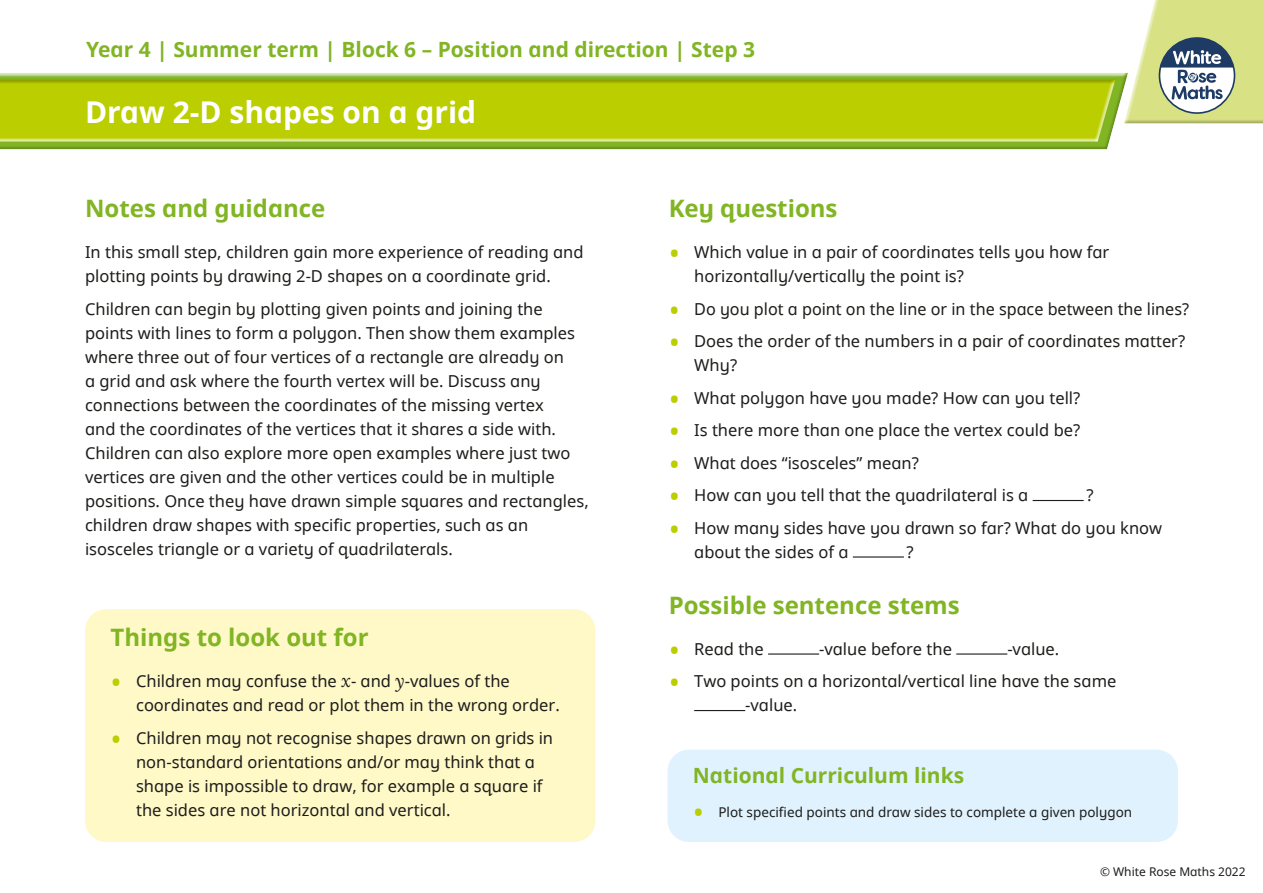
<style>
.page{position:relative;width:1263px;height:893px;background:#fff}
.page>*{position:absolute;margin:0;border:0;box-sizing:border-box;transform-origin:0 0}
.t1{font:30px "White Rose Noto bold";color:#fff}
.t2{font:24px "White Rose Noto bold";color:#81b524}
.t3{font:21px "White Rose Noto bold";color:#81b524}
.t4{font:16.5px/24px "White Rose Noto regular";color:#1d1d1b}
.t5{font:13.5px "White Rose Noto regular";color:#1d1d1b}
.t6{font:12px "White Rose Noto regular";color:#1d1d1b}
.s1{font-size:30px;color:#bace00}
.s2{font-family:"Lora";font-style:italic;font-size:18px}
</style>
<div class="page">
<div style="left:0;top:71px;width:1129px;height:81px;background:#1d1d1b;opacity:.27"></div>
<div style="left:1123px;top:0;width:140px;height:125px;background:#e2e3d7"></div>
<div style="left:0;top:78px;width:1115px;height:65px;background:#1d1d1b;opacity:.27"></div>
<svg style="left:1124px;top:0;width:139px;height:123px;background:#c9d29e"></svg>
<div style="left:668px;top:750px;width:510px;height:92px;background:#e0f2fd;border-radius:21px"></div>
<hr style="left:1033px;top:500px;width:51px;height:1px;background:#1d1d1b">
<hr style="left:853px;top:556px;width:51px;height:2px;background:#1d1d1b">
<hr style="left:768px;top:653px;width:51px;height:2px;background:#1d1d1b">
<hr style="left:956px;top:653px;width:51px;height:2px;background:#1d1d1b">
<hr style="left:694px;top:710px;width:51px;height:1px;background:#1d1d1b">
<div style="left:85px;top:609px;width:510px;height:233px;background:#fff9c8;border-radius:21px"></div>
<p class="t3" style="left:86px;top:35px;width:670px">Year 4 | Summer term | Block 6 – Position and direction | Step 3</p>
<h1 class="t1" style="left:85px;top:91px;width:393px">Draw 2-D shapes on a grid</h1>
<h2 class="t2" style="left:85px;top:191px;width:242px">Notes and guidance</h2>
<p class="t4" style="left:85px;top:239px;width:500px">In this small step, children gain more experience of reading and plotting points by drawing 2-D shapes on a coordinate grid.</p>
<p class="t4" style="left:85px;top:296px;width:505px">Children can begin by plotting given points and joining the points with lines to form a polygon. Then show them examples where three out of four vertices of a rectangle are already on<br>a grid and ask where the fourth vertex will be. Discuss any connections between the coordinates of the missing vertex<br>and the coordinates of the vertices that it shares a side with.<br>Children can also explore more open examples where just two vertices are given and the other vertices could be in multiple positions. Once they have drawn simple squares and rectangles, children draw shapes with specific properties, such as an isosceles triangle or a variety of quadrilaterals.</p>
<h2 class="t2" style="left:111px;top:621px;width:260px">Things to look out for</h2>
<p class="t4" style="left:136px;top:669px;width:425px;text-indent:-26px"><span class="s1">•</span> Children may confuse the <span class="s2">x</span>- and <span class="s2">y</span>-values of the coordinates and read or plot them in the wrong order.</p>
<p class="t4" style="left:136px;top:725px;width:419px;text-indent:-26px"><span class="s1">•</span> Children may not recognise shapes drawn on grids in non-standard orientations and/or may think that a shape is impossible to draw, for example a square if the sides are not horizontal and vertical.</p>
<h2 class="t2" style="left:669px;top:191px;width:170px">Key questions</h2>
<p class="t4" style="left:694px;top:239px;width:417px;text-indent:-26px"><span class="s1">•</span> Which value in a pair of coordinates tells you how far horizontally/vertically the point is?</p>
<p class="t4" style="left:669px;top:296px;width:522px"><span class="s1">•</span> Do you plot a point on the line or in the space between the lines?</p>
<p class="t4" style="left:694px;top:328px;width:493px;text-indent:-26px"><span class="s1">•</span> Does the order of the numbers in a pair of coordinates matter?<br>Why?</p>
<p class="t4" style="left:669px;top:385px;width:413px"><span class="s1">•</span> What polygon have you made? How can you tell?</p>
<p class="t4" style="left:669px;top:417px;width:413px"><span class="s1">•</span> Is there more than one place the vertex could be?</p>
<p class="t4" style="left:669px;top:450px;width:252px"><span class="s1">•</span> What does “isosceles” mean?</p>
<p class="t4" style="left:669px;top:483px;width:361px"><span class="s1">•</span> How can you tell that the quadrilateral is a</p>
<p class="t4" style="left:1086px;top:483px;width:9px">?</p>
<p class="t4" style="left:694px;top:515px;width:469px;text-indent:-26px"><span class="s1">•</span> How many sides have you drawn so far? What do you know about the sides of a</p>
<p class="t4" style="left:907px;top:539px;width:9px">?</p>
<h2 class="t2" style="left:669px;top:588px;width:293px">Possible sentence stems</h2>
<p class="t4" style="left:669px;top:636px;width:97px"><span class="s1">•</span> Read the</p>
<p class="t4" style="left:819px;top:636px;width:134px">-value before the</p>
<p class="t4" style="left:1007px;top:636px;width:54px">-value.</p>
<p class="t4" style="left:745px;top:669px;width:373px;text-indent:-77px"><span class="s1">•</span> Two points on a horizontal/vertical line have the same -value.</p>
<p class="t3" style="left:693px;top:761px;width:273px">National Curriculum links</p>
<p class="t5" style="left:693px;top:803px;width:441px"><span class="s1">•</span> Plot specified points and draw sides to complete a given polygon</p>
<p class="t6" style="left:1100px;top:863px;width:147px">© White Rose Maths 2022</p>
</div>
